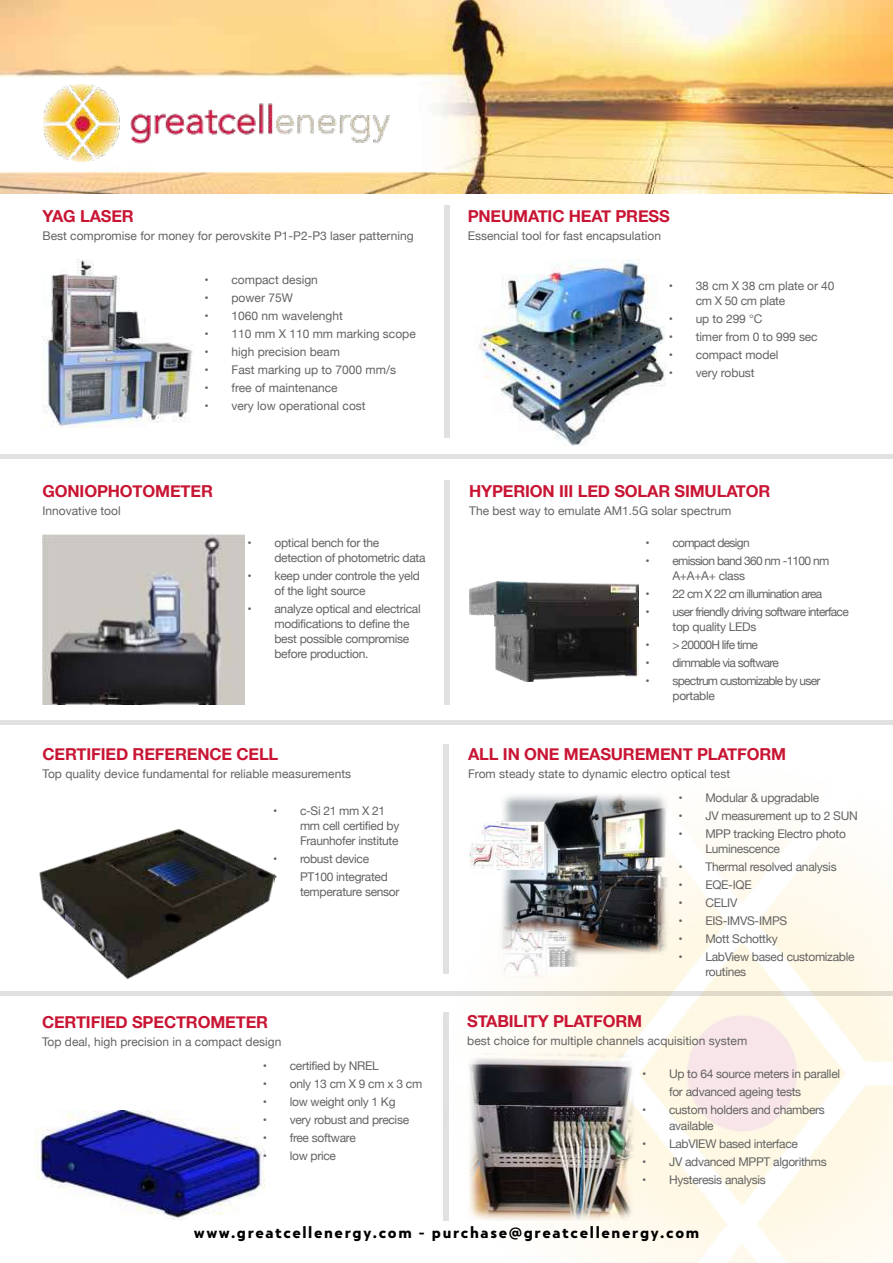
<style>
.page{position:relative;width:893px;height:1263px;background:#fff}
.page>*{position:absolute;margin:0;border:0;box-sizing:border-box;transform-origin:0 0}
.t1{font:700 16.5px "Helvetica Neue";letter-spacing:-.01em;color:#c81533}
.t2{font:700 16.5px "Atlan";letter-spacing:.1em;color:#000}
.t3{font:12px/15px "Helvetica Neue";letter-spacing:-.025em;color:#646363}
.t4{font:12px "Helvetica Neue";color:#646363}
.t5{font:12px/15px "Helvetica Neue";letter-spacing:-.06em;color:#646363}
</style>
<div class="page">
<div style="left:0;top:454px;width:893px;height:5px;background:#e1e1e1"></div>
<div style="left:444px;top:480px;width:6px;height:225px;background:#e1e1e1"></div>
<div style="left:444px;top:744px;width:5px;height:230px;background:#e1e1e1"></div>
<div style="left:444px;top:1012px;width:5px;height:208px;background:#e1e1e1"></div>
<div style="left:0;top:720px;width:893px;height:5px;background:#e1e1e1"></div>
<svg style="left:0;top:991px;width:893px;height:5px;background:#e0ded9"></svg>
<img style="left:43px;top:259px;width:150px;height:168px">
<div style="left:444px;top:206px;width:6px;height:232px;background:#e1e1e1"></div>
<img style="left:479px;top:259px;width:187px;height:186px">
<img style="left:43px;top:535px;width:201px;height:170px">
<img style="left:469px;top:582px;width:169px;height:99px">
<img style="left:39px;top:829px;width:235px;height:150px">
<img style="left:469px;top:792px;width:200px;height:188px">
<img style="left:34px;top:1111px;width:231px;height:109px">
<img style="left:468px;top:1052px;width:167px;height:168px">
<img style="left:0;top:0;width:893px;height:194px">
<div style="left:0;top:79px;width:418px;height:88px;background:#fff"></div>
<img style="left:43px;top:85px;width:346px;height:76px">
<h1 class="t1" style="left:43px;top:203px;width:93px">YAG LASER</h1>
<p class="t4" style="left:43px;top:227px;width:373px">Best compromise for money for perovskite P1-P2-P3 laser patterning</p>
<p class="t4" style="left:204px;top:271px;width:115px">• compact design</p>
<p class="t4" style="left:204px;top:289px;width:90px">• power 75W</p>
<p class="t4" style="left:204px;top:307px;width:140px">• 1060 nm wavelenght</p>
<p class="t4" style="left:204px;top:325px;width:213px">• 110 mm X 110 mm marking scope</p>
<p class="t4" style="left:204px;top:343px;width:137px">• high precision beam</p>
<p class="t4" style="left:204px;top:361px;width:193px">• Fast marking up to 7000 mm/s</p>
<p class="t4" style="left:204px;top:379px;width:135px">• free of maintenance</p>
<p class="t4" style="left:204px;top:397px;width:163px">• very low operational cost</p>
<h1 class="t1" style="left:43px;top:478px;width:172px">GONIOPHOTOMETER</h1>
<p class="t4" style="left:43px;top:502px;width:80px">Innovative tool</p>
<p class="t3" style="left:274px;top:535px;width:153px;text-indent:-27px">• optical bench for the detection of photometric data</p>
<p class="t3" style="left:274px;top:568px;width:147px;text-indent:-27px">• keep under controle the yeld of the light source</p>
<p class="t3" style="left:274px;top:601px;width:148px;text-indent:-27px">• analyze optical and electrical modifications to define the best possible compromise before production.</p>
<h1 class="t1" style="left:43px;top:741px;width:237px">CERTIFIED REFERENCE CELL</h1>
<p class="t4" style="left:43px;top:765px;width:310px">Top quality device fundamental for reliable measurements</p>
<p class="t3" style="left:300px;top:804px;width:101px;text-indent:-27px">• c-Si 21 mm X 21 mm cell certified by<br>Fraunhofer institute</p>
<p class="t3" style="left:273px;top:852px;width:98px">• robust device</p>
<p class="t3" style="left:300px;top:870px;width:101px;text-indent:-27px">• PT100 integrated temperature sensor</p>
<h1 class="t1" style="left:42px;top:1009px;width:228px">CERTIFIED SPECTROMETER</h1>
<p class="t4" style="left:42px;top:1033px;width:241px">Top deal, high precision in a compact design</p>
<p class="t3" style="left:263px;top:1059px;width:118px">• certified by NREL</p>
<p class="t3" style="left:263px;top:1077px;width:161px">• only 13 cm X 9 cm x 3 cm</p>
<p class="t3" style="left:263px;top:1095px;width:134px">• low weight only 1 Kg</p>
<p class="t3" style="left:263px;top:1113px;width:148px">• very robust and precise</p>
<p class="t3" style="left:263px;top:1131px;width:95px">• free software</p>
<p class="t3" style="left:263px;top:1149px;width:75px">• low price</p>
<h1 class="t1" style="left:468px;top:203px;width:204px">PNEUMATIC HEAT PRESS</h1>
<p class="t4" style="left:468px;top:227px;width:195px">Essencial tool for fast encapsulation</p>
<p class="t3" style="left:696px;top:279px;width:140px;text-indent:-27px">• 38 cm X 38 cm plate or 40 cm X 50 cm plate</p>
<p class="t3" style="left:669px;top:312px;width:95px">• up to 299 °C</p>
<p class="t3" style="left:669px;top:330px;width:151px">• timer from 0 to 999 sec</p>
<p class="t3" style="left:669px;top:348px;width:111px">• compact model</p>
<p class="t3" style="left:669px;top:366px;width:87px">• very robust</p>
<h1 class="t1" style="left:469px;top:478px;width:303px">HYPERION III LED SOLAR SIMULATOR</h1>
<p class="t4" style="left:469px;top:502px;width:264px">The best way to emulate AM1.5G solar spectrum</p>
<p class="t5" style="left:645px;top:535px;width:106px">• compact design</p>
<p class="t5" style="left:672px;top:553px;width:158px;text-indent:-27px">• emission band 360 nm -1100 nm<br>A+A+A+ class</p>
<p class="t5" style="left:645px;top:586px;width:178px">• 22 cm X 22 cm illumination area</p>
<p class="t5" style="left:672px;top:604px;width:178px;text-indent:-27px">• user friendly driving software interface top quality LEDs</p>
<p class="t5" style="left:645px;top:637px;width:114px">• &gt; 20000H life time</p>
<p class="t5" style="left:645px;top:655px;width:135px">• dimmable via software</p>
<p class="t5" style="left:672px;top:673px;width:150px;text-indent:-27px">• spectrum customizable by user portable</p>
<h1 class="t1" style="left:468px;top:741px;width:320px">ALL IN ONE MEASUREMENT PLATFORM</h1>
<p class="t4" style="left:468px;top:765px;width:264px">From steady state to dynamic electro optical test</p>
<p class="t3" style="left:678px;top:790px;width:142px">• Modular &amp; upgradable</p>
<p class="t3" style="left:678px;top:808px;width:181px">• JV measurement up to 2 SUN</p>
<p class="t3" style="left:705px;top:826px;width:142px;text-indent:-27px">• MPP tracking Electro photo<br>Luminescence</p>
<p class="t3" style="left:678px;top:859px;width:160px">• Thermal resolved analysis</p>
<p class="t3" style="left:678px;top:877px;width:75px">• EQE-IQE</p>
<p class="t3" style="left:678px;top:895px;width:60px">• CELIV</p>
<p class="t3" style="left:678px;top:913px;width:110px">• EIS-IMVS-IMPS</p>
<p class="t3" style="left:678px;top:931px;width:101px">• Mott Schottky</p>
<p class="t3" style="left:705px;top:949px;width:151px;text-indent:-27px">• LabView based customizable routines</p>
<h1 class="t1" style="left:467px;top:1008px;width:176px">STABILITY PLATFORM</h1>
<p class="t4" style="left:467px;top:1032px;width:282px">best choice for multiple channels acquisition system</p>
<p class="t3" style="left:669px;top:1066px;width:173px;line-height:18px;text-indent:-27px">• Up to 64 source meters in parallel for advanced ageing tests</p>
<p class="t3" style="left:669px;top:1103px;width:157px;text-indent:-27px">• custom holders and chambers available</p>
<p class="t3" style="left:642px;top:1136px;width:157px">• LabVIEW based interface</p>
<p class="t3" style="left:642px;top:1154px;width:186px">• JV advanced MPPT algorithms</p>
<p class="t3" style="left:642px;top:1172px;width:125px">• Hysteresis analysis</p>
<h1 class="t2" style="left:194px;top:1222px;width:507px">www.greatcellenergy.com - purchase@greatcellenergy.com</h1>
</div>
